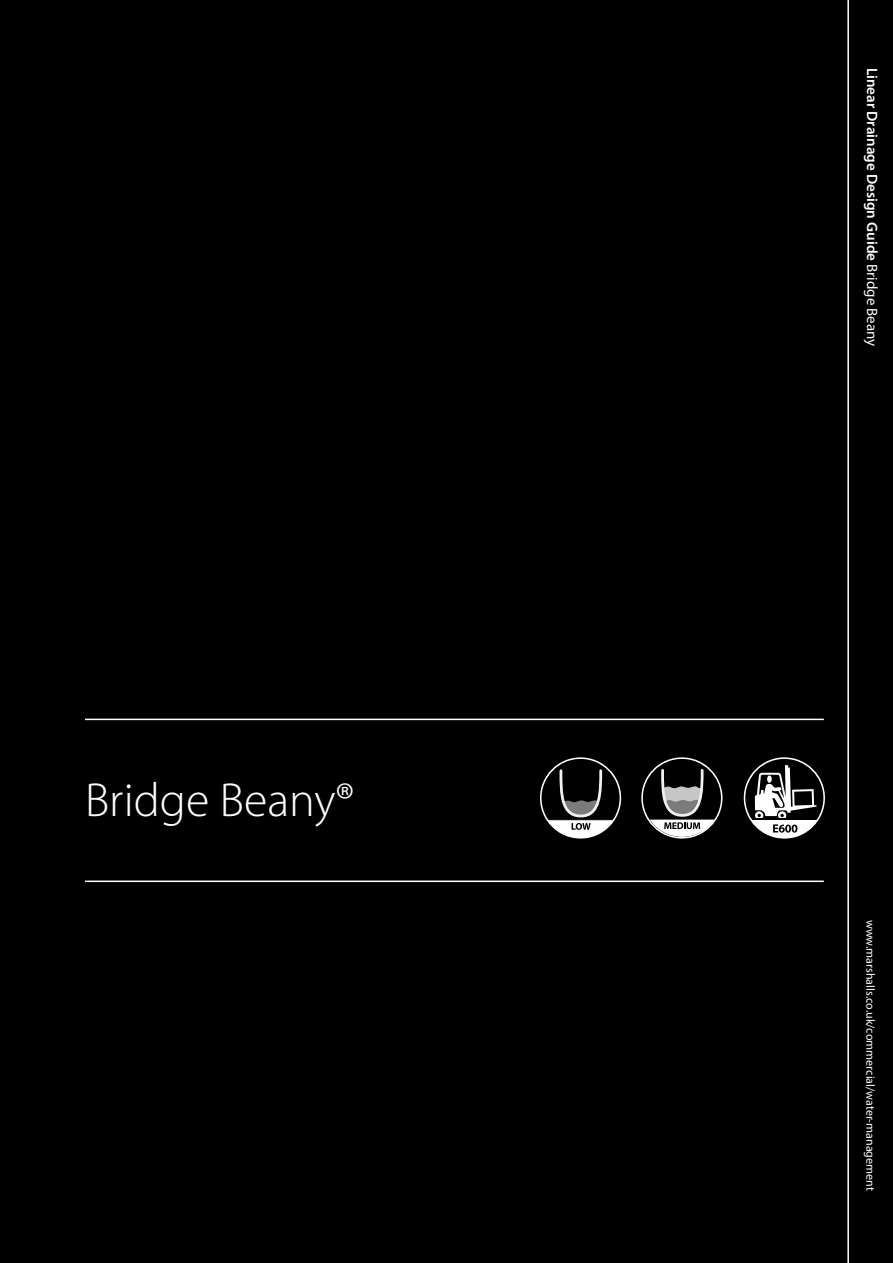
<style>
.page{position:relative;width:893px;height:1263px;background:#000}
.page>*{position:absolute;margin:0;border:0;box-sizing:border-box;transform-origin:0 0}
.t1{font:300 48px "Myriad Pro";color:#fff}
.t2{font:600 15px "Myriad Pro";color:#fff}
.t3{font:12px "Myriad Pro";color:#fff}
.s1{font-weight:400}
</style>
<div class="page">
<hr style="left:847px;top:0;width:2px;height:1263px;background:#fff">
<hr style="left:85px;top:880px;width:739px;height:2px;background:#fff">
<hr style="left:85px;top:719px;width:739px;height:1px;background:#fff">
<hr style="left:892px;top:0;width:1px;height:809px;background:#b10933">
<svg style="left:641px;top:757px;width:81px;height:81px"></svg>
<svg style="left:540px;top:757px;width:81px;height:81px"></svg>
<svg style="left:744px;top:757px;width:81px;height:81px"></svg>
<h1 class="t1" style="left:85px;top:774px;width:271px">Bridge Beany®</h1>
<p class="t2" style="left:882px;top:68px;width:280px;rotate:90deg">Linear Drainage Design Guide <span class="s1">Bridge Beany</span></p>
<p class="t3" style="left:878px;top:919px;width:273px;rotate:90deg">www.marshalls.co.uk/commercial/water-management</p>
</div>
